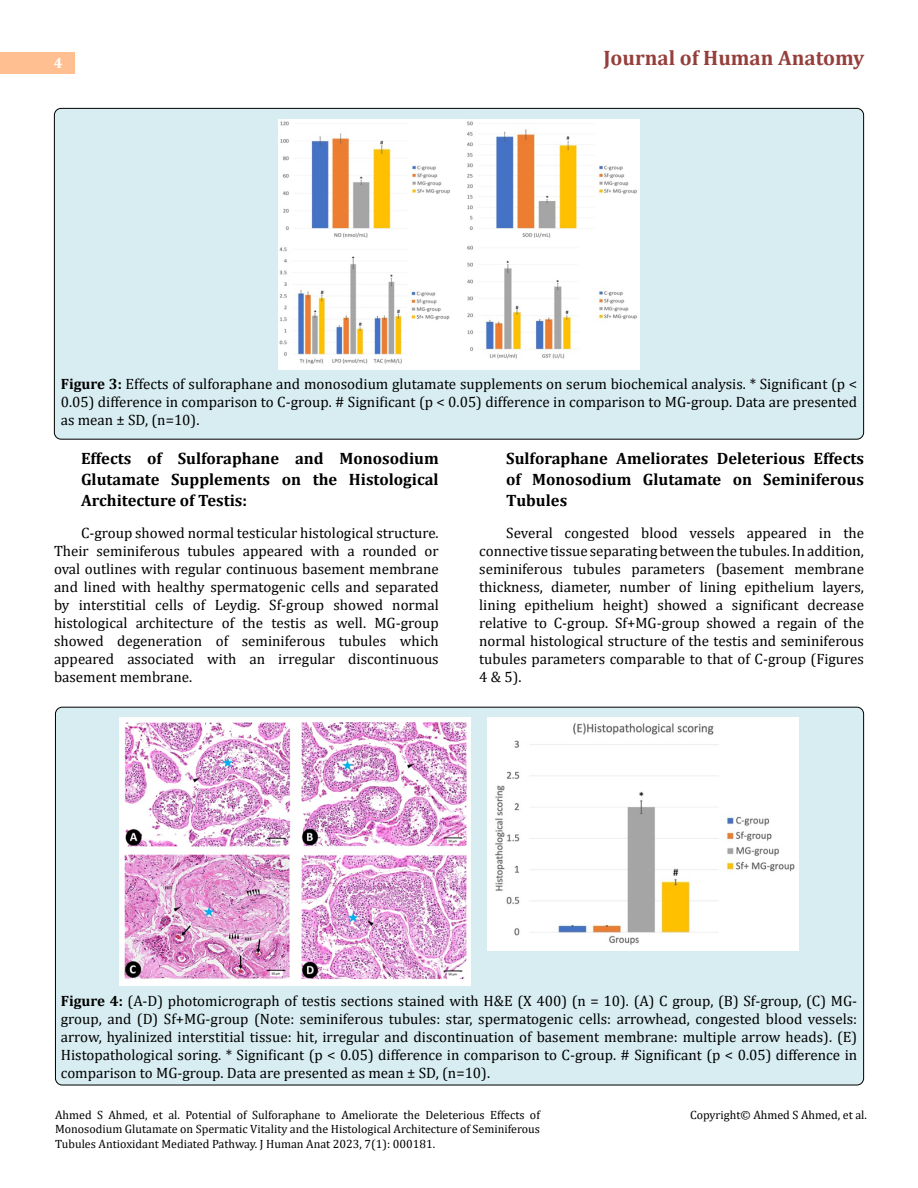
<style>
.page{position:relative;width:918px;height:1188px;background:#fff}
.page>*{position:absolute;margin:0;border:0;box-sizing:border-box;transform-origin:0 0}
.t1{font:700 21px "Cambria";color:#953f3c}
.t2{font:700 16.5px/21px "Cambria";color:#000;text-align:justify}
.t3{font:15px/18px "Cambria";color:#000;text-align:justify}
.t4{font:700 15px "Cambria";color:#fff}
.t5{font:12px/14.4px "Cambria";color:#000;text-align:justify}
.s1{font-weight:700}
</style>
<div class="page">
<div style="left:0;top:52px;width:74px;height:21px;background:#ffbf91"></div>
<div style="left:55px;top:707px;width:809px;height:378px;background:#d8edf2;border-radius:7px"></div>
<div style="left:54px;top:108px;width:810px;height:331px;background:#d8edf2;border-radius:7px"></div>
<img style="left:279px;top:119px;width:360px;height:251px">
<img style="left:119px;top:718px;width:352px;height:267px">
<img style="left:487px;top:718px;width:312px;height:233px">
<p class="t4" style="left:54px;top:53px;width:10px">4</p>
<h1 class="t1" style="left:603px;top:43px;width:262px">Journal of Human Anatomy</h1>
<p class="t3" style="left:61px;top:375px;width:798px"><span class="s1">Figure 3:</span> Effects of sulforaphane and monosodium glutamate supplements on serum biochemical analysis. * Significant (p &lt; 0.05) difference in comparison to C-group. # Significant (p &lt; 0.05) difference in comparison to MG-group. Data are presented as mean ± SD, (n=10).</p>
<p class="t2" style="left:81px;top:448px;width:359px">Effects of Sulforaphane and Monosodium Glutamate Supplements on the Histological Architecture of Testis:</p>
<p class="t3" style="left:54px;top:524px;width:386px;text-indent:27px">C-group showed normal testicular histological structure.<br>Their seminiferous tubules appeared with a rounded or oval outlines with regular continuous basement membrane and lined with healthy spermatogenic cells and separated by interstitial cells of Leydig. Sf-group showed normal histological architecture of the testis as well. MG-group showed degeneration of seminiferous tubules which appeared associated with an irregular discontinuous basement membrane.</p>
<p class="t2" style="left:506px;top:448px;width:359px">Sulforaphane Ameliorates Deleterious Effects of Monosodium Glutamate on Seminiferous Tubules</p>
<p class="t3" style="left:479px;top:524px;width:386px;text-indent:27px">Several congested blood vessels appeared in the connective tissue separating between the tubules. In addition, seminiferous tubules parameters (basement membrane thickness, diameter, number of lining epithelium layers, lining epithelium height) showed a significant decrease relative to C-group. Sf+MG-group showed a regain of the normal histological structure of the testis and seminiferous tubules parameters comparable to that of C-group (Figures 4 &amp; 5).</p>
<p class="t3" style="left:61px;top:992px;width:798px"><span class="s1">Figure 4:</span> (A-D) photomicrograph of testis sections stained with H&amp;E (X 400) (n = 10). (A) C group, (B) Sf-group, (C) MG&shy;group, and (D) Sf+MG-group (Note: seminiferous tubules: star, spermatogenic cells: arrowhead, congested blood vessels: arrow, hyalinized interstitial tissue: hit, irregular and discontinuation of basement membrane: multiple arrow heads). (E)<br>Histopathological soring. * Significant (p &lt; 0.05) difference in comparison to C-group. # Significant (p &lt; 0.05) difference in comparison to MG-group. Data are presented as mean ± SD, (n=10).</p>
<p class="t5" style="left:55px;top:1108px;width:486px">Ahmed S Ahmed, et al. Potential of Sulforaphane to Ameliorate the Deleterious Effects of Monosodium Glutamate on Spermatic Vitality and the Histological Architecture of Seminiferous Tubules Antioxidant Mediated Pathway. J Human Anat 2023, 7(1): 000181.</p>
<p class="t5" style="left:690px;top:1108px;width:178px">Copyright© Ahmed S Ahmed, et al.</p>
</div>
